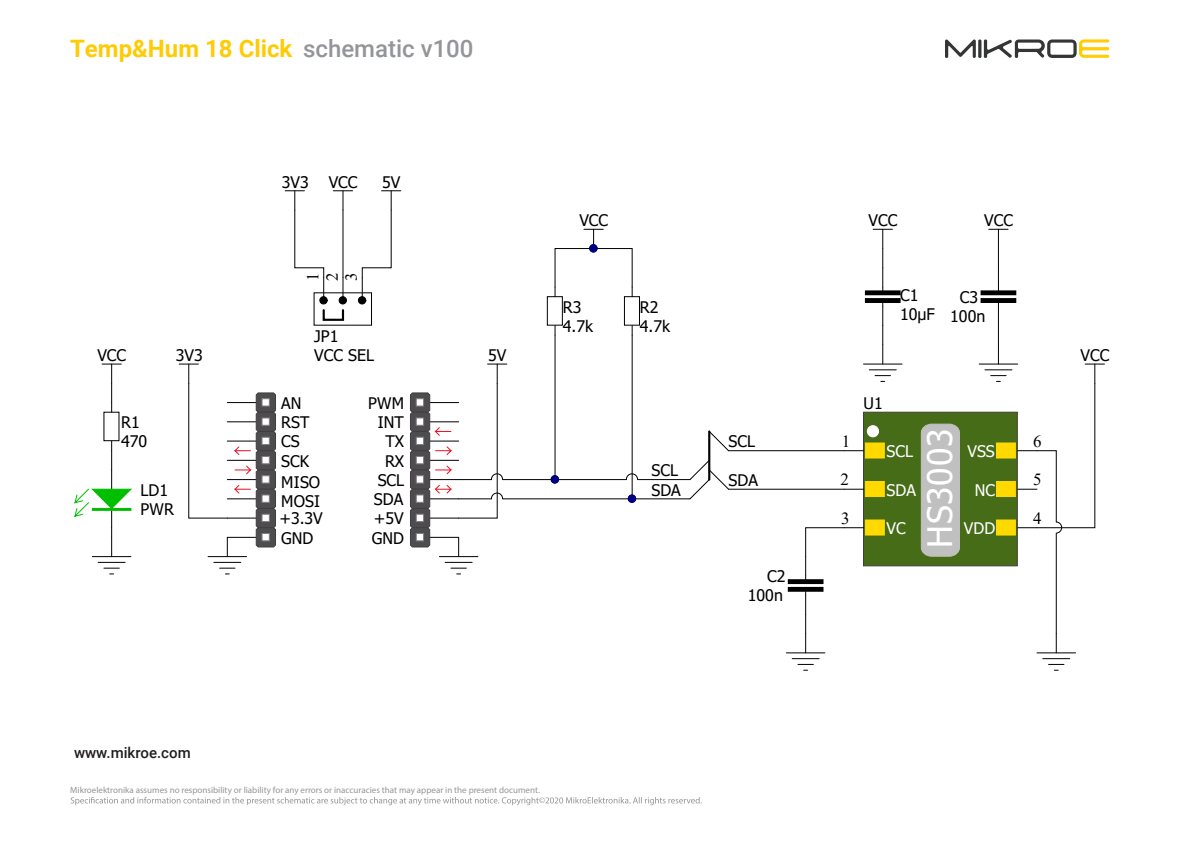
<style>
.page{position:relative;width:1191px;height:842px;background:#fff}
.page>*{position:absolute;margin:0;border:0;box-sizing:border-box;transform-origin:0 0}
.t1{font:33.7px "Tahoma";letter-spacing:.025em;color:#fff}
.t2{font:700 24px "Roboto";color:#ffcb05}
.t3{font:16.9px "Times New Roman";color:#000}
.t4{font:16.8px/19.3px "Times New Roman";color:#000;text-align:justify}
.t5{font:16px/19.3px "Tahoma";color:#000}
.t6{font:16px "Tahoma";color:#fff}
.t7{font:500 15px "Roboto";color:#231f20}
.t8{font:9px "Myriad Pro";color:#939598}
.s1{font-weight:500;color:#939598}
</style>
<div class="page">
<svg style="left:945px;top:39px;width:164px;height:19px"></svg>
<svg style="left:71px;top:797px;width:630px;height:8px"></svg>
<svg style="left:102px;top:364px;width:19px;height:48px"></svg>
<svg style="left:73px;top:441px;width:59px;height:134px"></svg>
<div style="left:863px;top:412px;width:154px;height:154px;background:#466c18;border:1px solid #443c3e"></div>
<svg style="left:844px;top:450px;width:19px;height:1px"></svg>
<svg style="left:844px;top:489px;width:19px;height:1px"></svg>
<div style="left:865px;top:443px;width:19px;height:15px;background:#ffd900"></div>
<svg style="left:920px;top:423px;width:40px;height:134px;background:#babcb8"></svg>
<div style="left:867px;top:426px;width:11px;height:11px;background:#fff;border:1px solid #fff;border-radius:50%"></div>
<div style="left:865px;top:481px;width:19px;height:16px;background:#ffd900"></div>
<div style="left:865px;top:520px;width:19px;height:15px;background:#ffd900"></div>
<div style="left:996px;top:520px;width:19px;height:15px;background:#ffd900"></div>
<div style="left:323px;top:309px;width:21px;height:12px;border:2px solid #000"></div>
<svg style="left:339px;top:277px;width:7px;height:27px"></svg>
<svg style="left:333px;top:190px;width:19px;height:20px"></svg>
<svg style="left:285px;top:190px;width:42px;height:114px"></svg>
<hr style="left:343px;top:210px;width:1px;height:67px;background:#000">
<svg style="left:358px;top:190px;width:43px;height:114px"></svg>
<div style="left:547px;top:296px;width:16px;height:29px;border:1px solid #000"></div>
<div style="left:624px;top:296px;width:16px;height:29px;border:1px solid #000"></div>
<hr style="left:728px;top:450px;width:116px;height:1px;background:#000">
<hr style="left:728px;top:489px;width:116px;height:1px;background:#000">
<svg style="left:708px;top:430px;width:21px;height:22px"></svg>
<svg style="left:689px;top:459px;width:40px;height:41px"></svg>
<hr style="left:554px;top:335px;width:1px;height:145px;background:#000">
<svg style="left:554px;top:229px;width:79px;height:68px"></svg>
<div style="left:589px;top:245px;width:8px;height:7px;background:#000080;border:1px solid #000080;border-radius:50%"></div>
<hr style="left:1056px;top:533px;width:1px;height:101px;background:#000">
<hr style="left:1037px;top:652px;width:38px;height:1px;background:#000">
<svg style="left:1042px;top:634px;width:27px;height:37px"></svg>
<div style="left:865px;top:291px;width:35px;height:4px;border:1px solid #000"></div>
<div style="left:865px;top:299px;width:35px;height:3px;border:1px solid #000"></div>
<div style="left:981px;top:299px;width:34px;height:3px;border:1px solid #000"></div>
<div style="left:981px;top:291px;width:34px;height:4px;border:1px solid #000"></div>
<div style="left:788px;top:587px;width:35px;height:4px;border:1px solid #000"></div>
<div style="left:788px;top:580px;width:35px;height:4px;border:1px solid #000"></div>
<hr style="left:786px;top:652px;width:39px;height:1px;background:#000">
<svg style="left:805px;top:527px;width:58px;height:53px"></svg>
<svg style="left:792px;top:591px;width:27px;height:80px"></svg>
<svg style="left:873px;top:229px;width:19px;height:62px"></svg>
<svg style="left:988px;top:229px;width:20px;height:62px"></svg>
<hr style="left:863px;top:364px;width:39px;height:1px;background:#000">
<svg style="left:869px;top:302px;width:27px;height:80px"></svg>
<hr style="left:979px;top:364px;width:38px;height:1px;background:#000">
<svg style="left:985px;top:302px;width:119px;height:232px"></svg>
<hr style="left:632px;top:335px;width:1px;height:164px;background:#000">
<svg style="left:179px;top:364px;width:96px;height:211px"></svg>
<hr style="left:503px;top:479px;width:123px;height:1px;background:#000">
<svg style="left:625px;top:473px;width:13px;height:7px"></svg>
<hr style="left:638px;top:479px;width:52px;height:1px;background:#000">
<div style="left:551px;top:476px;width:7px;height:7px;background:#000080;border:1px solid #000080;border-radius:50%"></div>
<svg style="left:410px;top:364px;width:97px;height:211px"></svg>
<hr style="left:503px;top:498px;width:187px;height:1px;background:#000">
<div style="left:628px;top:495px;width:7px;height:7px;background:#000080;border:1px solid #000080;border-radius:50%"></div>
<hr style="left:708px;top:431px;width:2px;height:49px;background:#000">
<h2 class="t2" style="left:70px;top:32px;width:405px">Temp&amp;Hum 18 Click <span class="s1">schematic v100</span></h2>
<p class="t5" style="left:282px;top:173px;width:77px">3V3 VCC</p>
<p class="t5" style="left:382px;top:173px;width:20px">5V</p>
<p class="t5" style="left:97px;top:346px;width:30px">VCC</p>
<p class="t4" style="left:302px;top:281px;width:10px;rotate:-90deg">1<br>2<br>3</p>
<p class="t5" style="left:314px;top:327px;width:62px">JP1<br>VCC SEL</p>
<p class="t5" style="left:176px;top:346px;width:29px">3V3</p>
<p class="t5" style="left:488px;top:346px;width:20px">5V</p>
<p class="t5" style="left:121px;top:414px;width:28px">R1<br>470</p>
<p class="t5" style="left:141px;top:481px;width:35px">LD1<br>PWR</p>
<p class="t5" style="left:281px;top:394px;width:30px">AN<br>RST<br>CS<br>SCK</p>
<p class="t5" style="left:281px;top:492px;width:40px">MOSI</p>
<p class="t5" style="left:281px;top:473px;width:40px">MISO</p>
<p class="t5" style="left:279px;top:510px;width:45px">+3.3V<br>GND</p>
<p class="t5" style="left:368px;top:394px;width:37px;text-align:center">PWM<br>INT</p>
<p class="t5" style="left:385px;top:452px;width:21px">RX</p>
<p class="t5" style="left:385px;top:433px;width:20px">TX</p>
<p class="t5" style="left:372px;top:471px;width:34px;text-align:center">SCL<br>SDA +5V<br>GND</p>
<p class="t5" style="left:579px;top:211px;width:30px">VCC</p>
<p class="t5" style="left:563px;top:298px;width:32px">R3<br>4.7k</p>
<p class="t5" style="left:640px;top:298px;width:32px">R2<br>4.7k</p>
<p class="t5" style="left:651px;top:462px;width:28px">SCL</p>
<p class="t5" style="left:651px;top:481px;width:31px">SDA</p>
<p class="t5" style="left:728px;top:433px;width:28px">SCL</p>
<p class="t5" style="left:728px;top:471px;width:31px">SDA</p>
<p class="t5" style="left:748px;top:568px;width:39px;text-align:right">C2<br>100n</p>
<p class="t5" style="left:868px;top:211px;width:30px">VCC</p>
<p class="t5" style="left:984px;top:211px;width:30px">VCC</p>
<p class="t5" style="left:900px;top:286px;width:36px">C1<br>10µF</p>
<p class="t5" style="left:950px;top:288px;width:37px;text-align:center">C3<br>100n</p>
<p class="t5" style="left:1080px;top:346px;width:30px">VCC</p>
<p class="t5" style="left:863px;top:394px;width:21px">U1</p>
<p class="t3" style="left:842px;top:429px;width:10px">1</p>
<p class="t3" style="left:840px;top:467px;width:10px">2</p>
<p class="t3" style="left:841px;top:506px;width:10px">3</p>
<p class="t6" style="left:886px;top:440px;width:28px">SCL</p>
<p class="t6" style="left:886px;top:479px;width:31px">SDA</p>
<p class="t6" style="left:886px;top:517px;width:21px">VC</p>
<h1 class="t1" style="left:917px;top:548px;width:121px;rotate:-90deg">HS3003</h1>
<p class="t6" style="left:967px;top:440px;width:29px">VSS</p>
<p class="t6" style="left:974px;top:479px;width:22px">NC</p>
<p class="t6" style="left:964px;top:517px;width:33px">VDD</p>
<p class="t3" style="left:1033px;top:429px;width:10px">6</p>
<p class="t3" style="left:1033px;top:467px;width:10px">5</p>
<p class="t3" style="left:1033px;top:506px;width:10px">4</p>
<p class="t7" style="left:74px;top:742px;width:118px">www.mikroe.com</p>
<p class="t8" style="left:70px;top:784px;width:471px">Mikroelektronika assumes no responsibility or liability for any errors or inaccuracies that may appear in the present document.</p>
</div>
